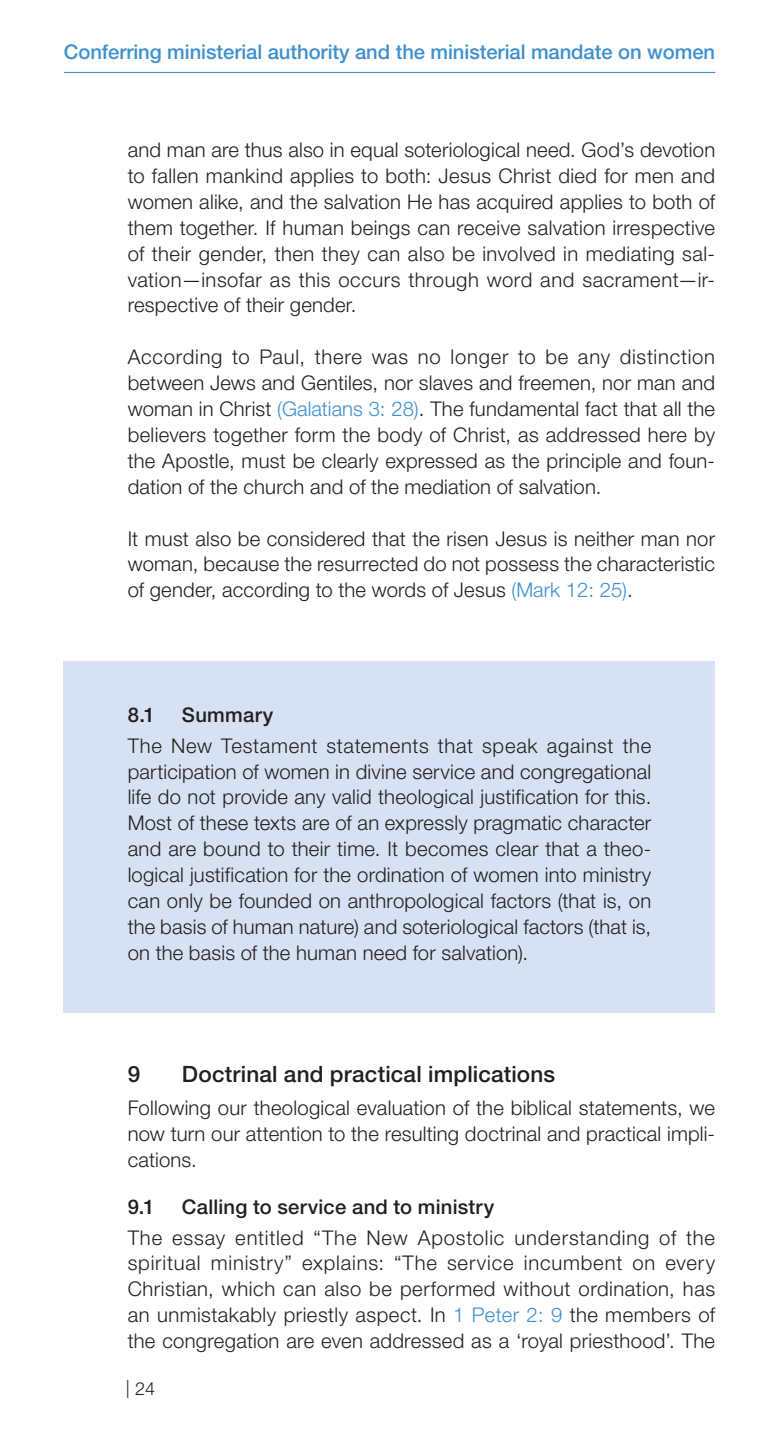
<style>
.page{position:relative;width:779px;height:1436px;background:#fff}
.page>*{position:absolute;margin:0;border:0;box-sizing:border-box;transform-origin:0 0}
.t1{font:500 22.5px "Helvetica Neue LTW1 G";letter-spacing:.005em;color:#231f20}
.t2{font:300 20.25px/25.9px "Helvetica Neue LTW1 G";letter-spacing:.01em;color:#231f20;text-align:justify}
.t3{font:500 20.25px "Helvetica Neue LTW1 G";letter-spacing:-.005em;color:#3f90cd}
.t4{font:500 20.25px "Helvetica Neue LTW1 G";letter-spacing:.01em;color:#231f20}
.t5{font:300 18px "Helvetica Neue LTW1 G";color:#231f20}
.s1{color:#3f90cd}
</style>
<div class="page">
<div style="left:64px;top:661px;width:650px;height:351px;background:#d6e2f3"></div>
<hr style="left:64px;top:72px;width:650px;height:1px;background:#3f90cd">
<p class="t3" style="left:64px;top:40px;width:652px">Conferring ministerial authority and the ministerial mandate on women</p>
<p class="t2" style="left:128px;top:137px;width:588px">and man are thus also in equal soteriological need. God’s devotion to fallen mankind applies to both: Jesus Christ died for men and women alike, and the salvation He has acquired applies to both of them together. If human beings can receive salvation irrespective of their gender, then they can also be involved in mediating sal&shy;vation—insofar as this occurs through word and sacrament—ir&shy;respective of their gender.</p>
<p class="t2" style="left:128px;top:344px;width:588px">According to Paul, there was no longer to be any distinction between Jews and Gentiles, nor slaves and freemen, nor man and woman in Christ <span class="s1">(Galatians 3: 28)</span>. The fundamental fact that all the believers together form the body of Christ, as addressed here by the Apostle, must be clearly expressed as the principle and foun&shy;dation of the church and of the mediation of salvation.</p>
<p class="t2" style="left:128px;top:525px;width:588px">It must also be considered that the risen Jesus is neither man nor woman, because the resurrected do not possess the characteristic of gender, according to the words of Jesus <span class="s1">(Mark 12: 25)</span>.</p>
<p class="t4" style="left:128px;top:702px;width:29px">8.1</p>
<p class="t4" style="left:182px;top:702px;width:93px">Summary</p>
<p class="t2" style="left:128px;top:732px;width:525px">The New Testament statements that speak against the participation of women in divine service and congregational life do not provide any valid theological justification for this.<br>Most of these texts are of an expressly pragmatic character and are bound to their time. It becomes clear that a theo&shy;logical justification for the ordination of women into ministry can only be founded on anthropological factors (that is, on the basis of human nature) and soteriological factors (that is, on the basis of the human need for salvation).</p>
<p class="t1" style="left:128px;top:1060px;width:14px">9</p>
<p class="t1" style="left:182px;top:1060px;width:374px">Doctrinal and practical implications</p>
<p class="t2" style="left:128px;top:1094px;width:588px">Following our theological evaluation of the biblical statements, we now turn our attention to the resulting doctrinal and practical impli&shy;cations.</p>
<p class="t4" style="left:128px;top:1194px;width:28px">9.1</p>
<p class="t4" style="left:182px;top:1194px;width:313px">Calling to service and to ministry</p>
<p class="t2" style="left:128px;top:1224px;width:588px">The essay entitled “The New Apostolic understanding of the spiritual ministry” explains: “The service incumbent on every Christian, which can also be performed without ordination, has an unmistakably priestly aspect. In <span class="s1">1 Peter 2: 9</span> the members of the congregation are even addressed as a ‘royal priesthood’. The</p>
<p class="t5" style="left:126px;top:1376px;width:31px">| 24</p>
</div>
